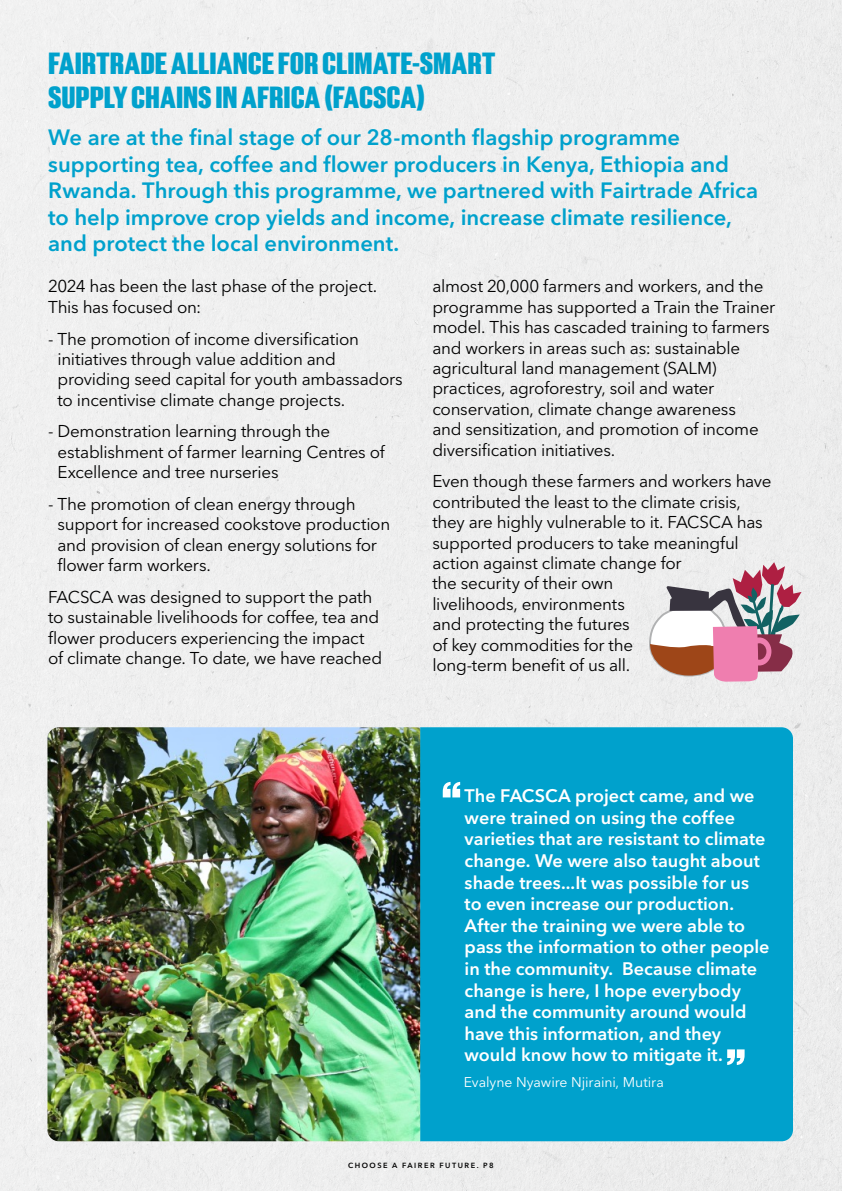
<style>
.page{position:relative;width:842px;height:1191px;background:#eee}
.page>*{position:absolute;margin:0;border:0;box-sizing:border-box;transform-origin:0 0}
.t1{font:28px/33.6px "Co op Headline Bold";color:#00a1cc}
.t2{font:600 22px/26.4px "Avenir Next LT Pro";color:#00a1cc}
.t3{font:600 18px/21.6px "Avenir Next LT Pro";color:#fff}
.t4{font:17px/20.4px "Avenir Next LT Pro";letter-spacing:-.015em;color:#000}
.t5{font:14px "Avenir Next LT Pro";letter-spacing:-.005em;color:#fff}
.t6{font:600 7.4px "Avenir Next LT Pro";letter-spacing:.2em;color:#000}
</style>
<div class="page">
<svg style="left:648px;top:562px;width:153px;height:121px"></svg>
<div style="left:420px;top:727px;width:373px;height:414px;background:#00a1cc"></div>
<svg style="left:443px;top:782px;width:17px;height:15px"></svg>
<svg style="left:727px;top:1049px;width:18px;height:16px"></svg>
<img style="left:47px;top:727px;width:373px;height:414px">
<h1 class="t1" style="left:48px;top:47px;width:449px">FAIRTRADE ALLIANCE FOR CLIMATE-SMART<br>SUPPLY CHAINS IN AFRICA (FACSCA)</h1>
<p class="t2" style="left:48px;top:124px;width:711px">We are at the final stage of our 28-month flagship programme supporting tea, coffee and flower producers in Kenya, Ethiopia and Rwanda. Through this programme, we partnered with Fairtrade Africa to help improve crop yields and income, increase climate resilience, and protect the local environment.</p>
<p class="t4" style="left:48px;top:276px;width:330px">2024 has been the last phase of the project.<br>This has focused on:</p>
<p class="t4" style="left:58px;top:328px;width:347px;text-indent:-9px">- The promotion of income diversification initiatives through value addition and providing seed capital for youth ambassadors to incentivise climate change projects.</p>
<p class="t4" style="left:58px;top:421px;width:329px;text-indent:-9px">- Demonstration learning through the establishment of farmer learning Centres of<br>Excellence and tree nurseries</p>
<p class="t4" style="left:58px;top:494px;width:334px;text-indent:-9px">- The promotion of clean energy through support for increased cookstove production and provision of clean energy solutions for flower farm workers.</p>
<p class="t4" style="left:48px;top:587px;width:335px">FACSCA was designed to support the path to sustainable livelihoods for coffee, tea and flower producers experiencing the impact of climate change. To date, we have reached</p>
<p class="t4" style="left:432px;top:276px;width:344px">almost 20,000 farmers and workers, and the programme has supported a Train the Trainer model. This has cascaded training to farmers and workers in areas such as: sustainable agricultural land management (SALM) practices, agroforestry, soil and water conservation, climate change awareness<br>and sensitization, and promotion of income diversification initiatives.</p>
<p class="t4" style="left:432px;top:471px;width:341px">Even though these farmers and workers have contributed the least to the climate crisis, they are highly vulnerable to it. FACSCA has supported producers to take meaningful action against climate change for<br>the security of their own<br>livelihoods, environments<br>and protecting the futures<br>of key commodities for the<br>long-term benefit of us all.</p>
<p class="t3" style="left:465px;top:785px;width:306px">The FACSCA project came, and we were trained on using the coffee varieties that are resistant to climate change. We were also taught about shade trees...It was possible for us to even increase our production.<br>After the training we were able to pass the information to other people in the community. Because climate change is here, I hope everybody and the community around would have this information, and they would know how to mitigate it.</p>
<p class="t5" style="left:464px;top:1073px;width:202px">Evalyne Nyawire Njiraini, Mutira</p>
<p class="t6" style="left:348px;top:1160px;width:147px">CHOOSE A FAIRER FUTURE. P8</p>
</div>
